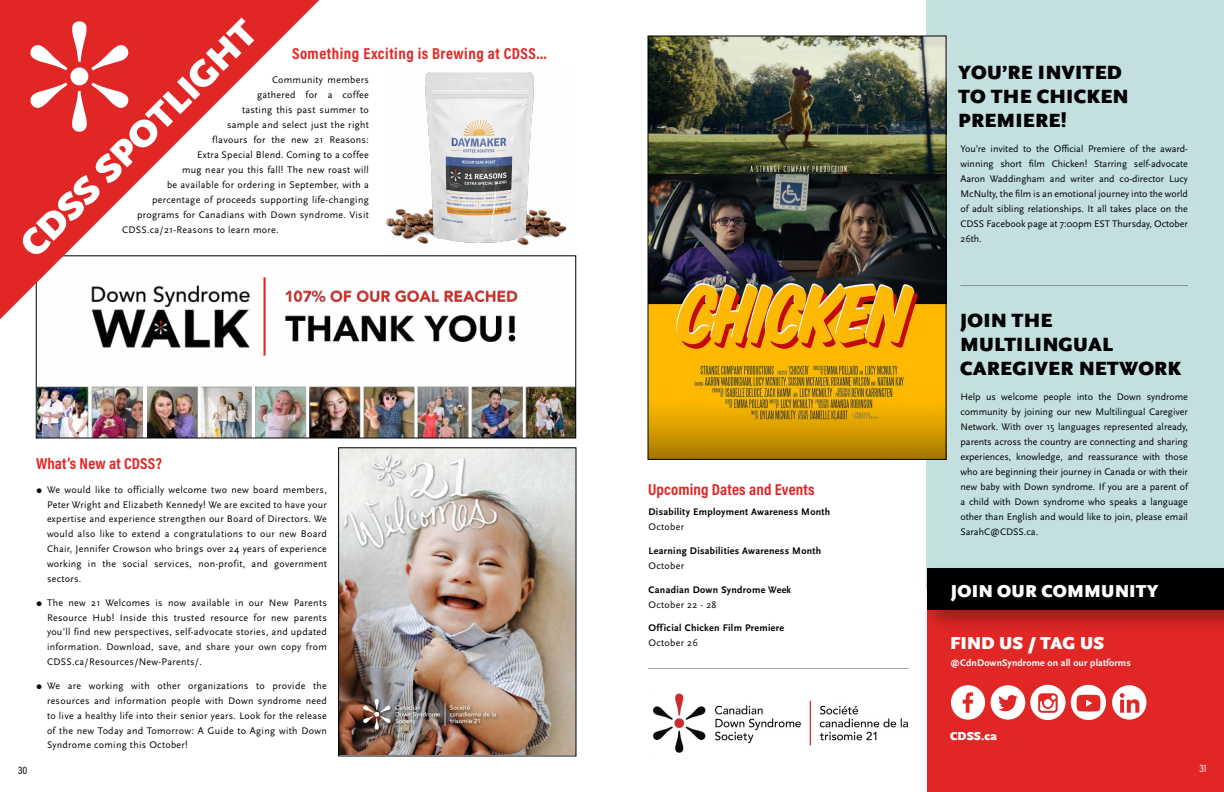
<style>
.page{position:relative;width:1224px;height:792px;background:#fff}
.page>*{position:absolute;margin:0;border:0;box-sizing:border-box;transform-origin:0 0}
.t1{font:900 38px "Scala Sans Pro";color:#fff}
.t2{font:900 20px/24px "Scala Sans Pro";letter-spacing:.01em;color:#000}
.t3{font:900 18px "Scala Sans Pro";letter-spacing:.01em;color:#fff}
.t4{font:700 16px "Acumin Pro Cond";letter-spacing:.02em;color:#e02726}
.t5{font:900 12px "Scala Sans Pro";letter-spacing:.01em;color:#fff}
.t6{font:11px "Acumin Pro Cond";color:#fff}
.t7{font:11px "Acumin Pro Cond";color:#000}
.t8{font:10px/15px "Scala Sans Pro";letter-spacing:.03em;color:#000;text-align:justify}
.t9{font:700 10px "Scala Sans Pro";letter-spacing:.03em;color:#000}
.t10{font:700 10px "Scala Sans Pro";letter-spacing:.01em;color:#fff}
</style>
<div class="page">
<div style="left:927px;top:569px;width:297px;height:223px;background:#e02726"></div>
<div style="left:927px;top:0;width:297px;height:589px;background:#c3dfe0"></div>
<div style="left:922px;top:563px;width:302px;height:71px;background:#000;opacity:.3"></div>
<div style="left:927px;top:568px;width:297px;height:42px;background:#000"></div>
<img style="left:386px;top:72px;width:181px;height:174px">
<img style="left:340px;top:450px;width:234px;height:304px">
<div style="left:338px;top:448px;width:238px;height:308px;border:1px solid #000"></div>
<img style="left:650px;top:38px;width:294px;height:420px">
<div style="left:648px;top:36px;width:298px;height:424px;border:1px solid #000"></div>
<hr style="left:960px;top:285px;width:228px;height:1px;background:#000">
<hr style="left:648px;top:668px;width:261px;height:1px;background:#000">
<img style="left:38px;top:290px;width:536px;height:146px">
<div style="left:36px;top:256px;width:540px;height:182px;border:1px solid #000"></div>
<svg style="left:0;top:0;width:319px;height:319px"></svg>
<svg style="left:951px;top:685px;width:34px;height:35px"></svg>
<svg style="left:991px;top:685px;width:34px;height:35px"></svg>
<div style="left:1030px;top:685px;width:36px;height:35px;background:#fff;border-radius:50%"></div>
<svg style="left:1038px;top:693px;width:20px;height:20px"></svg>
<div style="left:1071px;top:685px;width:35px;height:35px;background:#fff;border-radius:50%"></div>
<svg style="left:1076px;top:695px;width:25px;height:17px"></svg>
<svg style="left:1112px;top:685px;width:34px;height:35px"></svg>
<svg style="left:29px;top:83px;width:100px;height:49px"></svg>
<svg style="left:30px;top:21px;width:99px;height:50px"></svg>
<div style="left:70px;top:67px;width:18px;height:18px;background:#fff;border-radius:50%"></div>
<img style="left:653px;top:693px;width:255px;height:60px">
<h1 class="t1" style="left:11px;top:235px;width:319px;rotate:-45deg">CDSS SPOTLIGHT</h1>
<h3 class="t4" style="left:292px;top:43px;width:257px">Something Exciting is Brewing at CDSS…</h3>
<p class="t8" style="left:272px;top:72px;width:98px">Community members</p>
<p class="t8" style="left:257px;top:87px;width:113px">gathered for a coffee</p>
<p class="t8" style="left:242px;top:102px;width:128px">tasting this past summer to</p>
<p class="t8" style="left:227px;top:117px;width:143px">sample and select just the right</p>
<p class="t8" style="left:212px;top:132px;width:158px">flavours for the new 21 Reasons:</p>
<p class="t8" style="left:197px;top:147px;width:173px">Extra Special Blend. Coming to a coffee</p>
<p class="t8" style="left:182px;top:162px;width:188px">mug near you this fall! The new roast will</p>
<p class="t8" style="left:167px;top:177px;width:203px">be available for ordering in September, with a</p>
<p class="t8" style="left:152px;top:192px;width:218px">percentage of proceeds supporting life-changing</p>
<p class="t8" style="left:137px;top:207px;width:233px">programs for Canadians with Down syndrome. Visit</p>
<p class="t8" style="left:122px;top:222px;width:158px">CDSS.ca/21-Reasons to learn more.</p>
<p class="t7" style="left:18px;top:763px;width:11px">30</p>
<h3 class="t4" style="left:36px;top:453px;width:128px">What’s New at CDSS?</h3>
<p class="t8" style="left:47px;top:482px;width:281px;text-indent:-11px">● We would like to officially welcome two new board members, Peter Wright and Elizabeth Kennedy! We are excited to have your expertise and experience strengthen our Board of Directors. We would also like to extend a congratulations to our new Board Chair, Jennifer Crowson who brings over 24 years of experience working in the social services, non-profit, and government sectors.</p>
<p class="t8" style="left:47px;top:595px;width:281px;text-indent:-11px">● The new 21 Welcomes is now available in our New Parents Resource Hub! Inside this trusted resource for new parents you’ll find new perspectives, self-advocate stories, and updated information. Download, save, and share your own copy from CDSS.ca/Resources/New-Parents/.</p>
<p class="t8" style="left:47px;top:678px;width:281px;text-indent:-11px">● We are working with other organizations to provide the resources and information people with Down syndrome need to live a healthy life into their senior years. Look for the release of the new Today and Tomorrow: A Guide to Aging with Down Syndrome coming this October!</p>
<h3 class="t4" style="left:648px;top:479px;width:168px">Upcoming Dates and Events</h3>
<p class="t9" style="left:649px;top:506px;width:183px">Disability Employment Awareness Month</p>
<p class="t8" style="left:649px;top:519px;width:37px">October</p>
<p class="t9" style="left:649px;top:545px;width:174px">Learning Disabilities Awareness Month</p>
<p class="t8" style="left:649px;top:558px;width:37px">October</p>
<p class="t9" style="left:649px;top:584px;width:144px">Canadian Down Syndrome Week</p>
<p class="t8" style="left:649px;top:597px;width:70px">October 22 - 28</p>
<p class="t9" style="left:649px;top:622px;width:137px">Official Chicken Film Premiere</p>
<p class="t8" style="left:649px;top:636px;width:51px">October 26</p>
<h2 class="t2" style="left:958px;top:61px;width:172px">YOU’RE INVITED<br>TO THE CHICKEN<br>PREMIERE!</h2>
<p class="t8" style="left:960px;top:141px;width:229px">You’re invited to the Official Premiere of the award&shy;winning short film Chicken! Starring self-advocate Aaron Waddingham and writer and co-director Lucy McNulty, the film is an emotional journey into the world of adult sibling relationships. It all takes place on the CDSS Facebook page at 7:00pm EST Thursday, October 26th.</p>
<h2 class="t2" style="left:960px;top:309px;width:223px">JOIN THE<br>MULTILINGUAL<br>CAREGIVER NETWORK</h2>
<p class="t8" style="left:960px;top:389px;width:229px">Help us welcome people into the Down syndrome community by joining our new Multilingual Caregiver Network. With over 15 languages represented already, parents across the country are connecting and sharing experiences, knowledge, and reassurance with those who are beginning their journey in Canada or with their new baby with Down syndrome. If you are a parent of a child with Down syndrome who speaks a language other than English and would like to join, please email SarahC@CDSS.ca.</p>
<h3 class="t3" style="left:951px;top:581px;width:209px">JOIN OUR COMMUNITY</h3>
<h3 class="t3" style="left:950px;top:633px;width:156px">FIND US / TAG US</h3>
<p class="t10" style="left:950px;top:657px;width:182px">@CdnDownSyndrome on all our platforms</p>
<p class="t5" style="left:950px;top:729px;width:48px">CDSS.ca</p>
<p class="t6" style="left:1199px;top:761px;width:9px">31</p>
</div>
